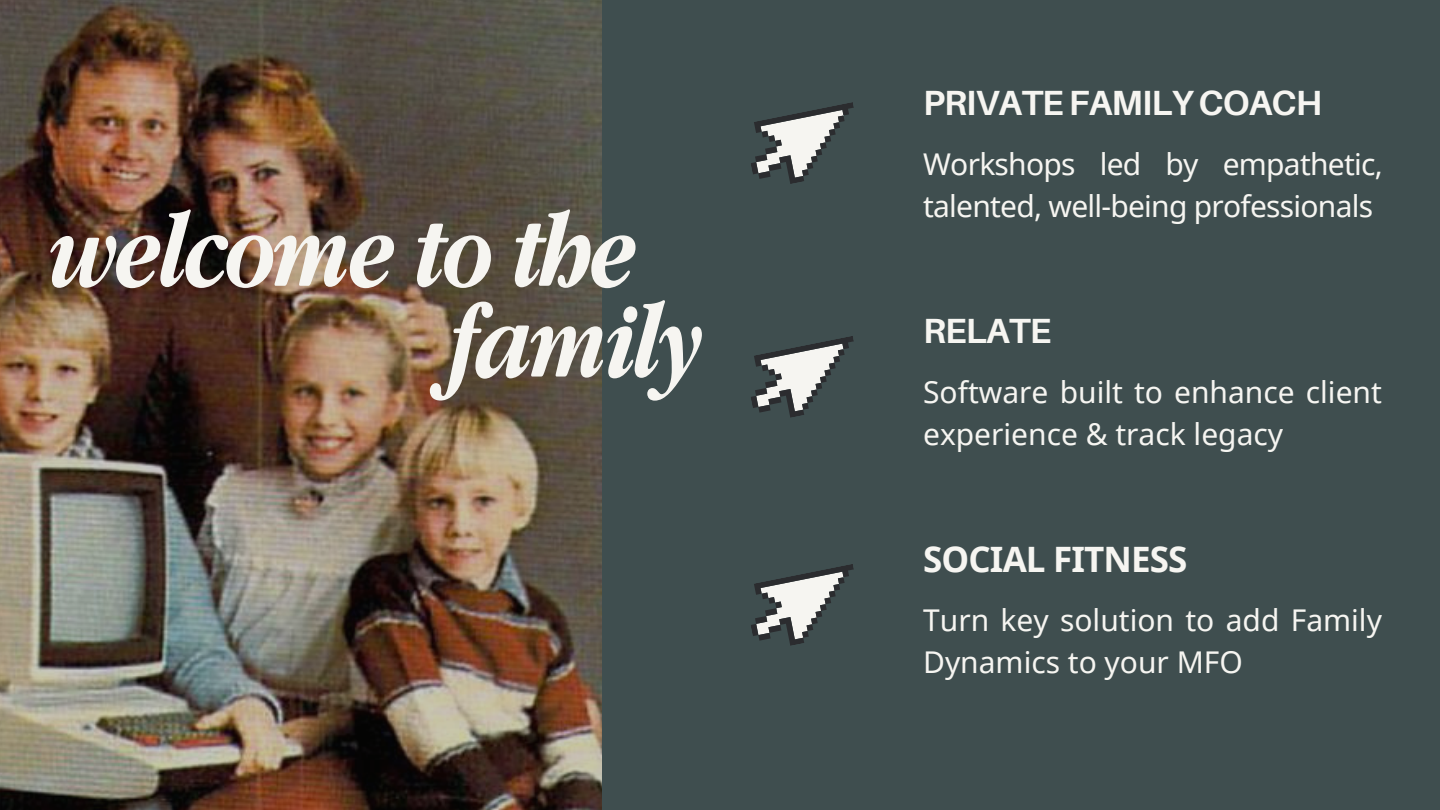
<style>
.page{position:relative;width:1440px;height:810px;background:#3f4e4f}
.page>*{position:absolute;margin:0;border:0;box-sizing:border-box;transform-origin:0 0}
.t1{font:italic 700 108.1px "Apple Garamond";letter-spacing:-.025em;color:#f6f5f1}
.t2{font:700 35px "Aileron";letter-spacing:-.025em;color:#f6f5f1}
.t3{font:700 35px "Noto Sans";letter-spacing:-.025em;color:#f6f5f1}
.t4{font:30px/42px "Noto Sans";color:#f6f5f1}
.t5{font:30px/42px "Noto Sans";letter-spacing:-.025em;color:#f6f5f1}
</style>
<div class="page">
<img style="left:0;top:0;width:602px;height:810px">
<svg style="left:751px;top:102px;width:103px;height:82px"></svg>
<svg style="left:751px;top:336px;width:103px;height:82px"></svg>
<svg style="left:751px;top:564px;width:103px;height:82px"></svg>
<p class="t1" style="left:49px;top:186px;width:591px">welcome to the</p>
<p class="t1" style="left:451px;top:276px;width:255px">family</p>
<p class="t2" style="left:923px;top:81px;width:400px">PRIVATE FAMILY COACH</p>
<p class="t5" style="left:923px;top:142px;width:461px">Workshops led by empathetic, talented, well-being professionals</p>
<p class="t2" style="left:923px;top:309px;width:130px">RELATE</p>
<p class="t4" style="left:923px;top:370px;width:460px">Software built to enhance client experience &amp; track legacy</p>
<p class="t3" style="left:923px;top:534px;width:266px">SOCIAL FITNESS</p>
<p class="t4" style="left:923px;top:598px;width:460px">Turn key solution to add Family<br>Dynamics to your MFO</p>
</div>
